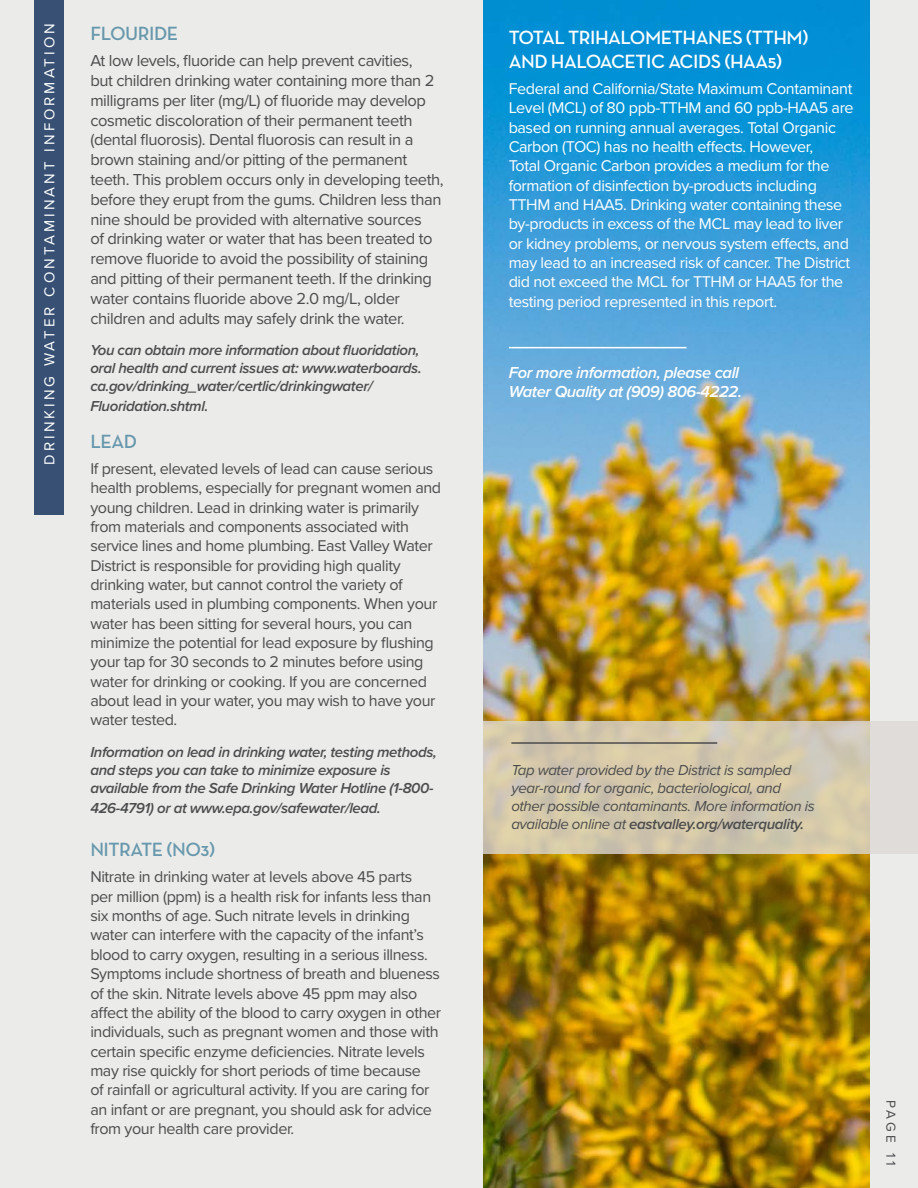
<style>
.page{position:relative;width:918px;height:1188px;background:#ebece9}
.page>*{position:absolute;margin:0;border:0;box-sizing:border-box;transform-origin:0 0}
.t1{font:19.5px "Neutra Text Demi SC";letter-spacing:-.025em;color:#fff}
.t2{font:19.5px "Neutra Text Demi SC";letter-spacing:-.025em;color:#6898ad}
.t3{font:16.5px/19.8px "Proxima Nova";letter-spacing:-.025em;color:#4b4c4d}
.t4{font:italic 600 16.5px/19.8px "Proxima Nova";letter-spacing:-.025em;color:#fff}
.t5{font:16.2px/19.4px "Proxima Nova";letter-spacing:-.025em;color:#4b4c4d}
.t6{font:16.2px/19.4px "Proxima Nova";letter-spacing:-.025em;color:#fff}
.t7{font:italic 600 15px/18px "Proxima Nova";letter-spacing:-.025em;color:#4b4c4d}
.t8{font:italic 15px/18px "Proxima Nova";letter-spacing:-.025em;color:#4b4c4d}
.t9{font:15px "Proxima Nova";letter-spacing:.2em;color:#fff}
.t10{font:13.5px "Proxima Nova";color:#4b4c4d}
.s1{font-weight:600}
</style>
<div class="page">
<img style="left:484px;top:0;width:386px;height:1188px">
<svg style="left:484px;top:721px;width:434px;height:133px;background:#d4c9b1"></svg>
<hr style="left:511px;top:742px;width:206px;height:2px;background:#4b4c4d">
<div style="left:34px;top:0;width:29px;height:515px;background:#375073"></div>
<hr style="left:509px;top:347px;width:178px;height:1px;background:#fff">
<p class="t9" style="left:38px;top:465px;width:443px;rotate:-90deg">DRINKING WATER CONTAMINANT INFORMATION</p>
<p class="t2" style="left:90px;top:21px;width:89px">FLOURIDE</p>
<p class="t3" style="left:90px;top:50px;width:355px">At low levels, fluoride can help prevent cavities,<br>but children drinking water containing more than 2 milligrams per liter (mg/L) of fluoride may develop cosmetic discoloration of their permanent teeth (dental fluorosis). Dental fluorosis can result in a brown staining and/or pitting of the permanent teeth. This problem occurs only in developing teeth, before they erupt from the gums. Children less than nine should be provided with alternative sources<br>of drinking water or water that has been treated to remove fluoride to avoid the possibility of staining and pitting of their permanent teeth. If the drinking water contains fluoride above 2.0 mg/L, older children and adults may safely drink the water.</p>
<p class="t7" style="left:90px;top:341px;width:333px">You can obtain more information about fluoridation, oral health and current issues at: www.waterboards. ca.gov/drinking_water/certlic/drinkingwater/</p>
<p class="t7" style="left:90px;top:396px;width:119px">Fluoridation.shtml.</p>
<p class="t2" style="left:90px;top:429px;width:48px">LEAD</p>
<p class="t5" style="left:90px;top:458px;width:352px">If present, elevated levels of lead can cause serious health problems, especially for pregnant women and young children. Lead in drinking water is primarily from materials and components associated with service lines and home plumbing. East Valley Water District is responsible for providing high quality drinking water, but cannot control the variety of materials used in plumbing components. When your water has been sitting for several hours, you can minimize the potential for lead exposure by flushing your tap for 30 seconds to 2 minutes before using water for drinking or cooking. If you are concerned about lead in your water, you may wish to have your water tested.</p>
<p class="t7" style="left:90px;top:742px;width:348px">Information on lead in drinking water, testing methods, and steps you can take to minimize exposure is available from the Safe Drinking Water Hotline (1-800-</p>
<p class="t7" style="left:90px;top:798px;width:292px">426-4791) or at www.epa.gov/safewater/lead.</p>
<p class="t2" style="left:90px;top:838px;width:126px">NITRATE (NO3)</p>
<p class="t5" style="left:90px;top:867px;width:352px">Nitrate in drinking water at levels above 45 parts<br>per million (ppm) is a health risk for infants less than six months of age. Such nitrate levels in drinking water can interfere with the capacity of the infant’s blood to carry oxygen, resulting in a serious illness.<br>Symptoms include shortness of breath and blueness of the skin. Nitrate levels above 45 ppm may also affect the ability of the blood to carry oxygen in other individuals, such as pregnant women and those with certain specific enzyme deficiencies. Nitrate levels may rise quickly for short periods of time because<br>of rainfall or agricultural activity. If you are caring for an infant or are pregnant, you should ask for advice from your health care provider.</p>
<p class="t1" style="left:509px;top:26px;width:301px">TOTAL TRIHALOMETHANES (TTHM)</p>
<p class="t1" style="left:509px;top:49px;width:275px">AND HALOACETIC ACIDS (HAA5)</p>
<p class="t6" style="left:509px;top:78px;width:346px">Federal and California/State Maximum Contaminant Level (MCL) of 80 ppb-TTHM and 60 ppb-HAA5 are based on running annual averages. Total Organic Carbon (TOC) has no health effects. However,<br>Total Organic Carbon provides a medium for the formation of disinfection by-products including TTHM and HAA5. Drinking water containing these by-products in excess of the MCL may lead to liver or kidney problems, or nervous system effects, and may lead to an increased risk of cancer. The District did not exceed the MCL for TTHM or HAA5 for the testing period represented in this report.</p>
<p class="t4" style="left:509px;top:362px;width:235px">For more information, please call<br>Water Quality at (909) 806-4222.</p>
<p class="t8" style="left:511px;top:760px;width:305px">Tap water provided by the District is sampled year-round for organic, bacteriological, and other possible contaminants. More information is available online at <span class="s1">eastvalley.org/waterquality.</span></p>
<p class="t10" style="left:901px;top:1100px;width:67px;rotate:90deg">PAGE 11</p>
</div>
